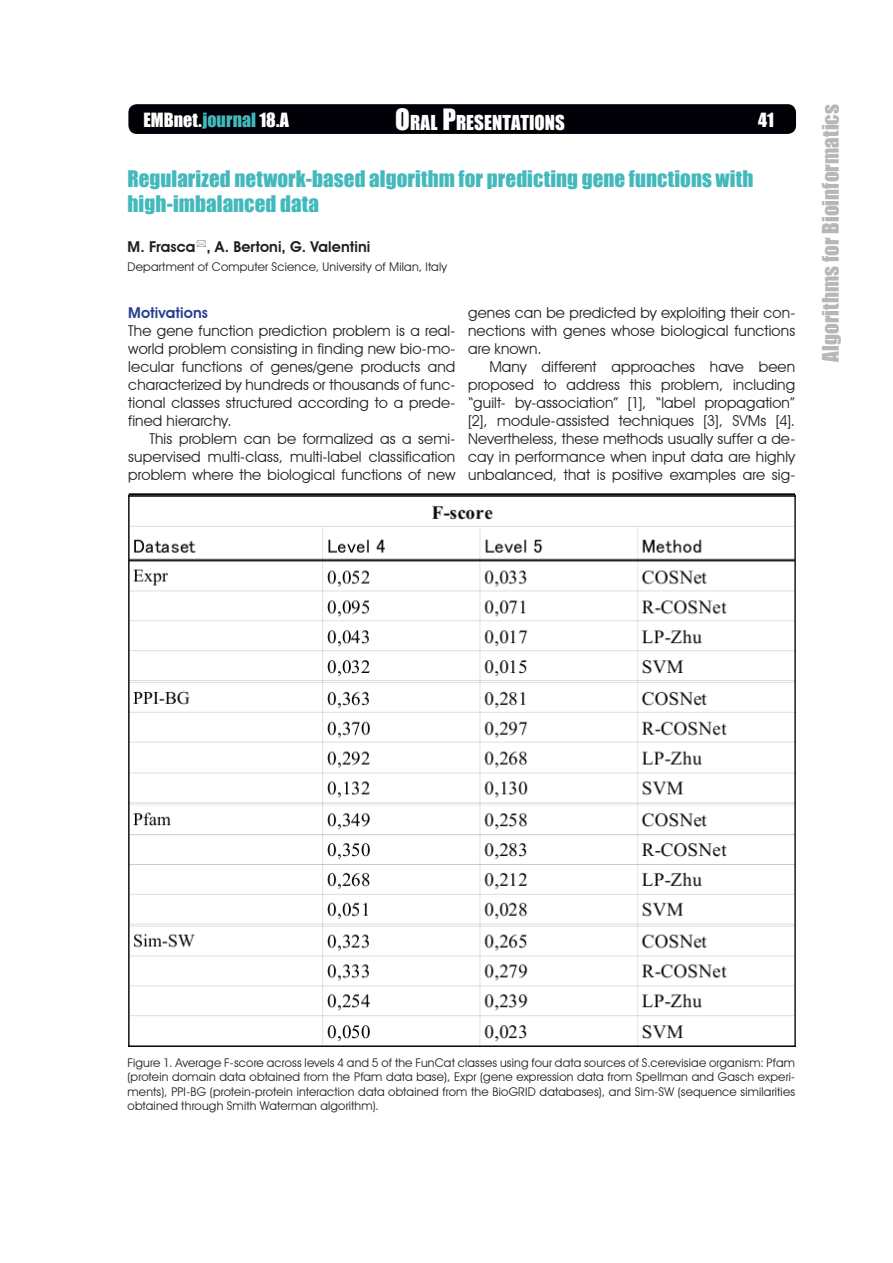
<style>
.page{position:relative;width:893px;height:1263px;background:#fff}
.page>*{position:absolute;margin:0;border:0;box-sizing:border-box;transform-origin:0 0}
.t1{font:21px/25.2px "Impact";letter-spacing:.005em;color:#44b9bc}
.t2{font:21px "Impact";letter-spacing:.005em;color:#b6b7bb}
.t3{font:18.9px "Impact";color:#fff}
.t4{font:18px "Impact";letter-spacing:.005em;color:#fff}
.t5{font:15px "Avant Garde IT Cby BT";letter-spacing:.01em;color:#231f20}
.t6{font:600 15px "Avant Garde IT Cby BT";letter-spacing:.005em;color:#231f20}
.t7{font:600 15px "Avant Garde IT Cby BT";letter-spacing:.005em;color:#253f8e}
.t8{font:12px/14.4px "Avant Garde IT Cby BT";letter-spacing:.015em;color:#231f20;text-align:justify}
.s1{color:#44b9bc}
.s2{font-size:27px}
</style>
<div class="page">
<div style="left:128px;top:104px;width:668px;height:30px;background:#000006;border-radius:9px"></div>
<img style="left:128px;top:493px;width:667px;height:554px">
<p class="t4" style="left:143px;top:106px;width:147px">EMBnet.<span class="s1">journal</span> 18.A</p>
<p class="t3" style="left:395px;top:108px;width:171px"><span class="s2">O</span>RAL <span class="s2">P</span>RESENTATIONS</p>
<p class="t4" style="left:758px;top:106px;width:17px">41</p>
<p class="t1" style="left:128px;top:165px;width:627px">Regularized network-based algorithm for predicting gene functions with high-imbalanced data</p>
<p class="t6" style="left:128px;top:238px;width:244px">M. Frasca , A. Bertoni, G. Valentini</p>
<p class="t8" style="left:128px;top:259px;width:321px">Department of Computer Science, University of Milan, Italy</p>
<p class="t7" style="left:128px;top:304px;width:81px">Motivations</p>
<p class="t5" style="left:128px;top:322px;width:329px">The gene function prediction problem is a real-</p>
<p class="t5" style="left:128px;top:340px;width:329px">world problem consisting in finding new bio-mo-</p>
<p class="t5" style="left:128px;top:358px;width:329px">lecular functions of genes/gene products and</p>
<p class="t5" style="left:128px;top:376px;width:328px">characterized by hundreds or thousands of func-</p>
<p class="t5" style="left:128px;top:394px;width:329px">tional classes structured according to a prede-</p>
<p class="t5" style="left:128px;top:412px;width:105px">fined hierarchy.</p>
<p class="t5" style="left:150px;top:430px;width:307px">This problem can be formalized as a semi-</p>
<p class="t5" style="left:128px;top:448px;width:329px">supervised multi-class, multi-label classification</p>
<p class="t5" style="left:128px;top:466px;width:329px">problem where the biological functions of new</p>
<p class="t5" style="left:468px;top:304px;width:329px">genes can be predicted by exploiting their con-</p>
<p class="t5" style="left:468px;top:322px;width:329px">nections with genes whose biological functions</p>
<p class="t5" style="left:468px;top:340px;width:75px">are known.</p>
<p class="t5" style="left:489px;top:358px;width:307px">Many different approaches have been</p>
<p class="t5" style="left:468px;top:376px;width:329px">proposed to address this problem, including</p>
<p class="t5" style="left:468px;top:394px;width:328px">“guilt- by-association” [1], “label propagation”</p>
<p class="t5" style="left:468px;top:412px;width:329px">[2], module-assisted techniques [3], SVMs [4].</p>
<p class="t5" style="left:468px;top:430px;width:329px">Nevertheless, these methods usually suffer a de-</p>
<p class="t5" style="left:468px;top:448px;width:329px">cay in performance when input data are highly</p>
<p class="t5" style="left:468px;top:466px;width:329px">unbalanced, that is positive examples are sig-</p>
<p class="t2" style="left:814px;top:362px;width:259px;rotate:-90deg">Algorithms for Bioinformatics</p>
<p class="t8" style="left:128px;top:1055px;width:669px">Figure 1. Average F-score across levels 4 and 5 of the FunCat classes using four data sources of S.cerevisiae organism: Pfam (protein domain data obtained from the Pfam data base), Expr (gene expression data from Spellman and Gasch experi&shy;ments), PPI-BG (protein-protein interaction data obtained from the BioGRID databases), and Sim-SW (sequence similarities obtained through Smith Waterman algorithm).</p>
</div>
